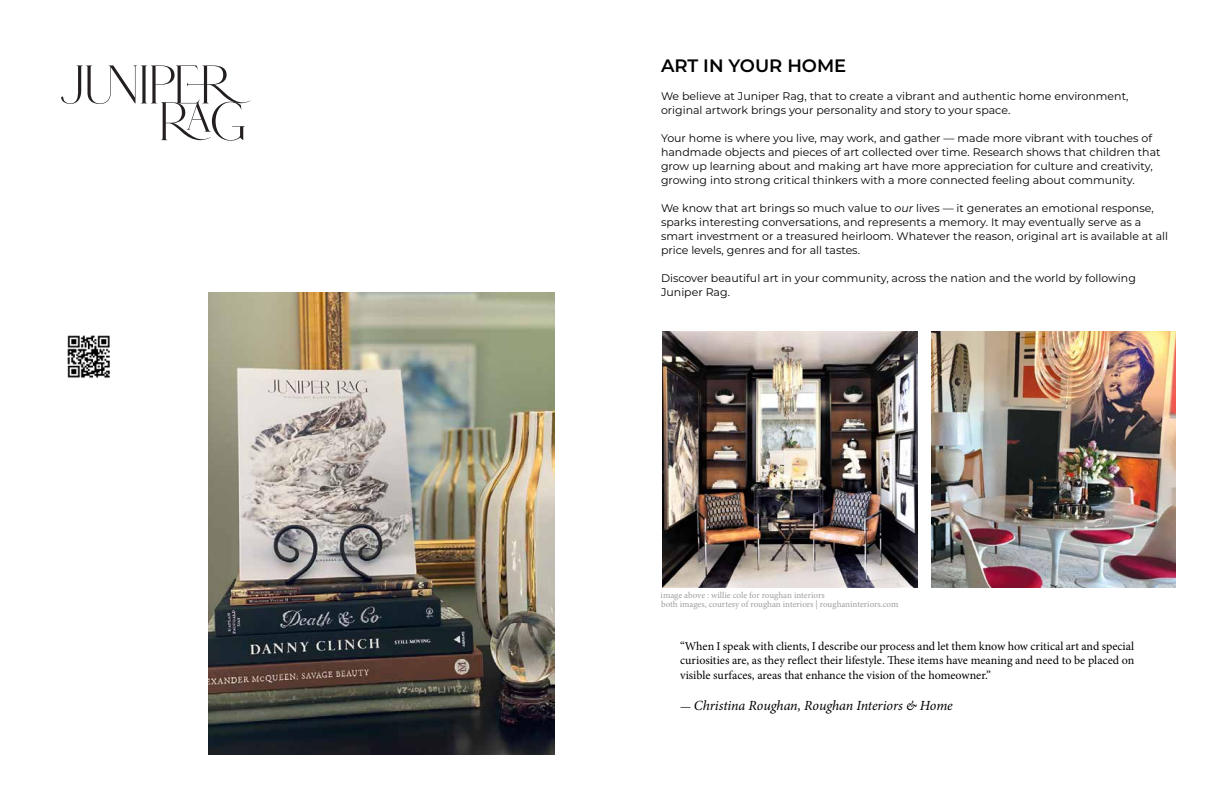
<style>
.page{position:relative;width:1224px;height:792px;background:#fff}
.page>*{position:absolute;margin:0;border:0;box-sizing:border-box;transform-origin:0 0}
.t1{font:600 18px "Montserrat";color:#000}
.t2{font:italic 14px "Minion Pro";letter-spacing:-.01em;color:#000}
.t3{font:12px/14.4px "Minion Pro";color:#000;text-align:justify}
.t4{font:11px/14px "Montserrat";color:#000}
.t5{font:9px/9.3px "Minion Pro";letter-spacing:-.005em;color:#9d9fa2}
.s1{font-style:italic}
.s2{font-style:normal;font-size:12px}
</style>
<div class="page">
<img style="left:208px;top:292px;width:347px;height:462px">
<svg style="left:61px;top:65px;width:190px;height:76px"></svg>
<img style="left:67px;top:335px;width:43px;height:43px">
<img style="left:932px;top:332px;width:243px;height:255px">
<img style="left:662px;top:332px;width:256px;height:255px">
<h1 class="t1" style="left:661px;top:53px;width:187px">ART IN YOUR HOME</h1>
<p class="t4" style="left:661px;top:89px;width:469px">We believe at Juniper Rag, that to create a vibrant and authentic home environment, original artwork brings your personality and story to your space.</p>
<p class="t4" style="left:661px;top:131px;width:501px">Your home is where you live, may work, and gather — made more vibrant with touches of handmade objects and pieces of art collected over time. Research shows that children that grow up learning about and making art have more appreciation for culture and creativity, growing into strong critical thinkers with a more connected feeling about community.</p>
<p class="t4" style="left:661px;top:201px;width:509px">We know that art brings so much value to <span class="s1">our</span> lives — it generates an emotional response, sparks interesting conversations, and represents a memory. It may eventually serve as a smart investment or a treasured heirloom. Whatever the reason, original art is available at all price levels, genres and for all tastes.</p>
<p class="t4" style="left:661px;top:271px;width:476px">Discover beautiful art in your community, across the nation and the world by following<br>Juniper Rag.</p>
<p class="t5" style="left:661px;top:591px;width:239px">image above : willie cole for roughan interiors<br>both images, courtesy of roughan interiors | roughaninteriors.com</p>
<p class="t3" style="left:680px;top:639px;width:456px">“When I speak with clients, I describe our process and let them know how critical art and special curiosities are, as they reflect their lifestyle. These items have meaning and need to be placed on visible surfaces, areas that enhance the vision of the homeowner.”</p>
<p class="t2" style="left:680px;top:696px;width:274px"><span class="s2">—</span> Christina Roughan, Roughan Interiors &amp; Home</p>
</div>
